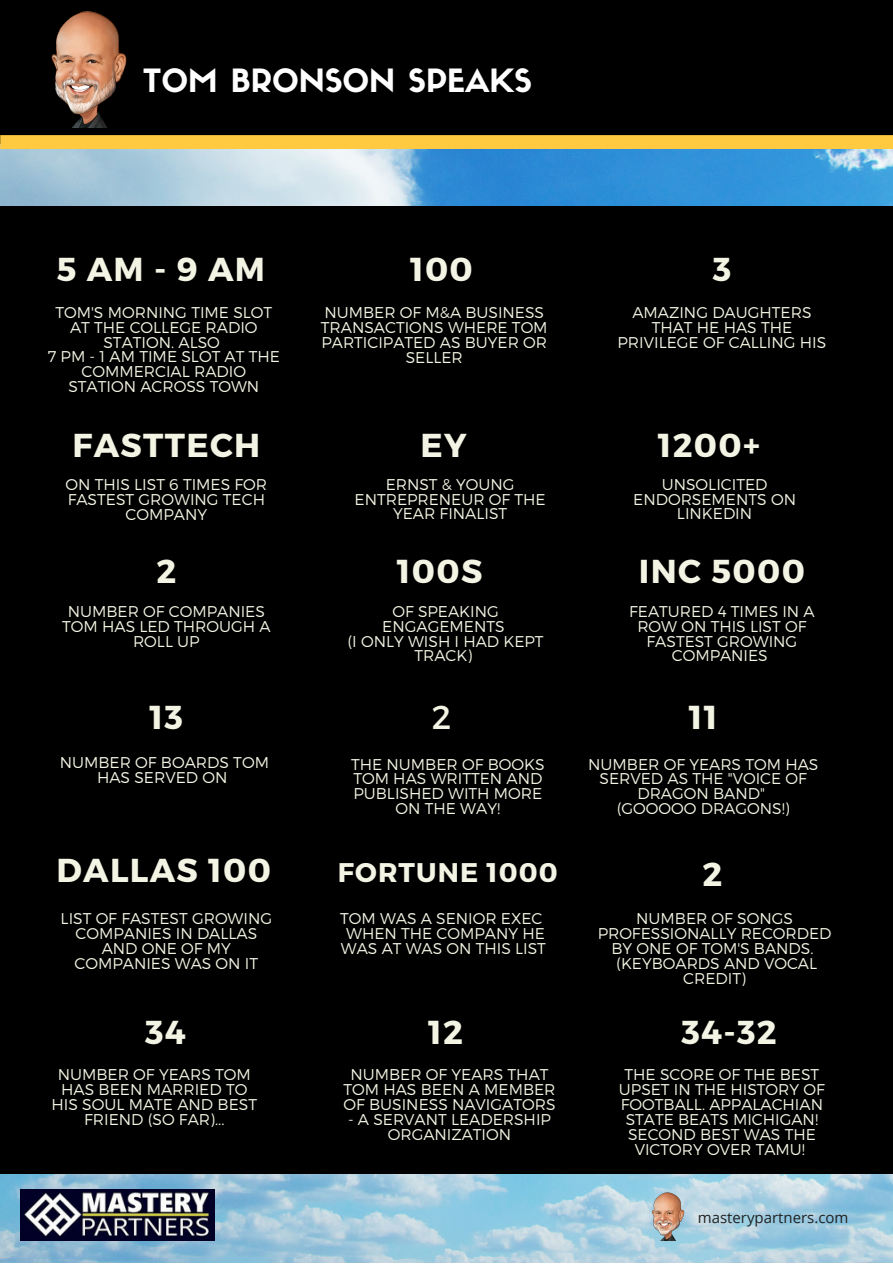
<style>
.page{position:relative;width:893px;height:1264px;background:#fff}
.page>*{position:absolute;margin:0;border:0;box-sizing:border-box;transform-origin:0 0}
.t1{font:700 33.15px "Montserrat";letter-spacing:.04em;color:#f4f4e4}
.t2{font:33.15px "Montserrat";color:#f4f4e4}
.t3{font:31.5px "Sifonn Basic";color:#fff}
.t4{font:700 27px "Montserrat";letter-spacing:.04em;color:#f4f4e4}
.t5{font:300 15.6px/14.9px "Montserrat";color:#f4f4e4;text-align:center}
.t6{font:15px "Open Sans";color:#222}
</style>
<div class="page">
<img style="left:0;top:149px;width:892px;height:1113px">
<div style="left:0;top:207px;width:892px;height:966px;background:#000"></div>
<div style="left:0;top:0;width:892px;height:143px;background:#000"></div>
<svg style="left:0;top:135px;width:892px;height:14px"></svg>
<img style="left:21px;top:1189px;width:193px;height:51px">
<img style="left:51px;top:11px;width:76px;height:117px">
<img style="left:649px;top:1189px;width:37px;height:51px">
<h2 class="t3" style="left:143px;top:68px;width:390px">TOM BRONSON SPEAKS</h2>
<h1 class="t1" style="left:57px;top:247px;width:210px">5AM-9AM</h1>
<p class="t5" style="left:48px;top:304px;width:234px">TOM'S MORNING TIME SLOT<br>AT THE COLLEGE RADIO<br>STATION. ALSO<br>7 PM - 1 AM TIME SLOT AT THE<br>COMMERCIAL RADIO<br>STATION ACROSS TOWN</p>
<h1 class="t1" style="left:410px;top:247px;width:64px">100</h1>
<p class="t5" style="left:321px;top:304px;width:228px">NUMBER OF M&amp;A BUSINESS<br>TRANSACTIONS WHERE TOM<br>PARTICIPATED AS BUYER OR<br>SELLER</p>
<h1 class="t1" style="left:712px;top:247px;width:20px">3</h1>
<p class="t5" style="left:617px;top:304px;width:210px">AMAZING DAUGHTERS<br>THAT HE HAS THE<br>PRIVILEGE OF CALLING HIS</p>
<h1 class="t1" style="left:72px;top:423px;width:189px">FASTTECH</h1>
<p class="t5" style="left:65px;top:476px;width:203px">ON THIS LIST 6 TIMES FOR<br>FASTEST GROWING TECH<br>COMPANY</p>
<h1 class="t1" style="left:420px;top:423px;width:48px">EY</h1>
<p class="t5" style="left:354px;top:476px;width:193px">ERNST &amp; YOUNG<br>ENTREPRENEUR OF THE<br>YEAR FINALIST</p>
<h1 class="t1" style="left:657px;top:423px;width:104px">1200+</h1>
<p class="t5" style="left:633px;top:476px;width:164px">UNSOLICITED<br>ENDORSEMENTS ON<br>LINKEDIN</p>
<h1 class="t1" style="left:156px;top:549px;width:21px">2</h1>
<p class="t5" style="left:62px;top:603px;width:210px">NUMBER OF COMPANIES<br>TOM HAS LED THROUGH A<br>ROLL UP</p>
<h1 class="t1" style="left:397px;top:549px;width:87px">100S</h1>
<p class="t5" style="left:347px;top:603px;width:197px">OF SPEAKING<br>ENGAGEMENTS<br>(I ONLY WISH I HAD KEPT<br>TRACK)</p>
<h1 class="t1" style="left:639px;top:549px;width:167px">INC 5000</h1>
<p class="t5" style="left:629px;top:603px;width:187px">FEATURED 4 TIMES IN A<br>ROW ON THIS LIST OF<br>FASTEST GROWING<br>COMPANIES</p>
<h1 class="t1" style="left:150px;top:695px;width:35px">13</h1>
<h1 class="t2" style="left:431px;top:695px;width:21px">2</h1>
<h1 class="t1" style="left:689px;top:695px;width:30px">11</h1>
<p class="t5" style="left:60px;top:754px;width:211px">NUMBER OF BOARDS TOM<br>HAS SERVED ON</p>
<p class="t5" style="left:351px;top:755px;width:195px">THE NUMBER OF BOOKS<br>TOM HAS WRITTEN AND<br>PUBLISHED WITH MORE<br>ON THE WAY!</p>
<p class="t5" style="left:588px;top:755px;width:231px">NUMBER OF YEARS TOM HAS<br>SERVED AS THE "VOICE OF<br>DRAGON BAND"<br>(GOOOOO DRAGONS!)</p>
<h1 class="t1" style="left:56px;top:849px;width:216px">DALLAS 100</h1>
<p class="t5" style="left:61px;top:910px;width:213px">LIST OF FASTEST GROWING<br>COMPANIES IN DALLAS<br>AND ONE OF MY<br>COMPANIES WAS ON IT</p>
<h3 class="t4" style="left:338px;top:854px;width:221px">FORTUNE 1000</h3>
<p class="t5" style="left:340px;top:910px;width:207px">TOM WAS A SENIOR EXEC<br>WHEN THE COMPANY HE<br>WAS AT WAS ON THIS LIST</p>
<h1 class="t1" style="left:702px;top:852px;width:21px">2</h1>
<p class="t5" style="left:597px;top:910px;width:235px">NUMBER OF SONGS<br>PROFESSIONALLY RECORDED<br>BY ONE OF TOM'S BANDS. (KEYBOARDS AND VOCAL<br>CREDIT)</p>
<h1 class="t1" style="left:145px;top:1010px;width:42px">34</h1>
<h1 class="t1" style="left:428px;top:1010px;width:36px">12</h1>
<h1 class="t1" style="left:681px;top:1010px;width:97px">34-32</h1>
<p class="t5" style="left:52px;top:1066px;width:207px">NUMBER OF YEARS TOM<br>HAS BEEN MARRIED TO<br>HIS SOUL MATE AND BEST<br>FRIEND (SO FAR)...</p>
<p class="t5" style="left:343px;top:1066px;width:213px">NUMBER OF YEARS THAT<br>TOM HAS BEEN A MEMBER<br>OF BUSINESS NAVIGATORS</p>
<p class="t5" style="left:348px;top:1110px;width:204px">- A SERVANT LEADERSHIP<br>ORGANIZATION</p>
<p class="t5" style="left:619px;top:1066px;width:207px">THE SCORE OF THE BEST<br>UPSET IN THE HISTORY OF<br>FOOTBALL. APPALACHIAN<br>STATE BEATS MICHIGAN!<br>SECOND BEST WAS THE<br>VICTORY OVER TAMU!</p>
<p class="t6" style="left:697px;top:1206px;width:152px">masterypartners.com</p>
</div>
